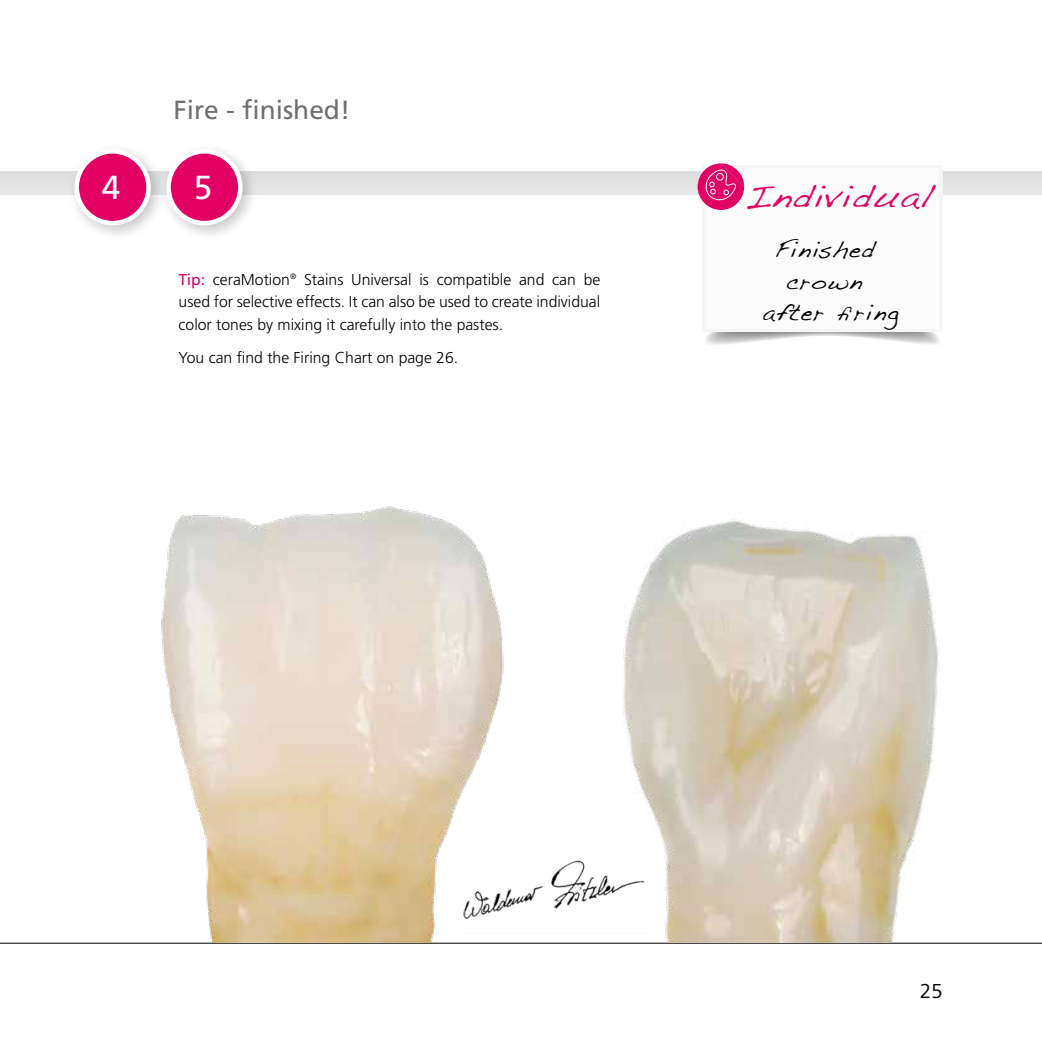
<style>
.page{position:relative;width:1042px;height:1042px;background:#fff}
.page>*{position:absolute;margin:0;border:0;box-sizing:border-box;transform-origin:0 0}
.t1{font:33.25px "Frutiger LT Std";color:#fff}
.t2{font:26.78px "Dakota";letter-spacing:.02em;color:#e30065;scale:1.11 1}
.t3{font:26.25px "Frutiger LT Std";color:#6e6f70}
.t4{font:21px "Frutiger Next LTW1 G";color:#000}
.t5{font:19.25px "Dakota";letter-spacing:.04em;color:#000}
.t6{font:300 15.75px/22.8px "Frutiger LT Std";color:#000;text-align:justify}
.s1{font-weight:400;color:#e30065}
</style>
<div class="page">
<hr style="left:0;top:943px;width:1042px;height:1px;background:#000">
<img style="left:574px;top:519px;width:389px;height:424px">
<img style="left:77px;top:506px;width:482px;height:437px">
<div style="left:0;top:171px;width:1042px;height:23px;background:#e1e2e3"></div>
<svg style="left:706px;top:332px;width:233px;height:13px"></svg>
<div style="left:702px;top:165px;width:241px;height:167px;background:#f5f6f6"></div>
<div style="left:706px;top:168px;width:232px;height:161px;background:#fbfbfb"></div>
<svg style="left:697px;top:163px;width:47px;height:47px"></svg>
<div style="left:67px;top:142px;width:100px;height:99px;background:#000;opacity:.22"></div>
<div style="left:74px;top:149px;width:77px;height:76px;background:#fff;border-radius:50%"></div>
<div style="left:79px;top:154px;width:67px;height:67px;background:#e30065;border-radius:50%"></div>
<div style="left:159px;top:142px;width:99px;height:99px;background:#000;opacity:.22"></div>
<div style="left:166px;top:149px;width:77px;height:76px;background:#fff;border-radius:50%"></div>
<div style="left:171px;top:154px;width:67px;height:67px;background:#e30065;border-radius:50%"></div>
<img style="left:461px;top:857px;width:185px;height:77px">
<h3 class="t3" style="left:174px;top:94px;width:178px">Fire - finished!</h3>
<h1 class="t1" style="left:102px;top:167px;width:20px">4</h1>
<h1 class="t1" style="left:194px;top:167px;width:20px">5</h1>
<p class="t6" style="left:179px;top:268px;width:423px"><span class="s1">Tip:</span> ceraMotion<sup>®</sup> Stains Universal is compatible and can be used for selective effects. It can also be used to create individual color tones by mixing it carefully into the pastes.</p>
<p class="t6" style="left:179px;top:346px;width:281px">You can find the Firing Chart on page 26.</p>
<h2 class="t2" style="left:743px;top:182px;width:170px">Individual</h2>
<p class="t5" style="left:774px;top:239px;width:102px">Finished</p>
<p class="t5" style="left:786px;top:271px;width:78px">crown</p>
<p class="t5" style="left:762px;top:302px;width:138px">after firing</p>
<h3 class="t4" style="left:920px;top:979px;width:24px">25</h3>
</div>
